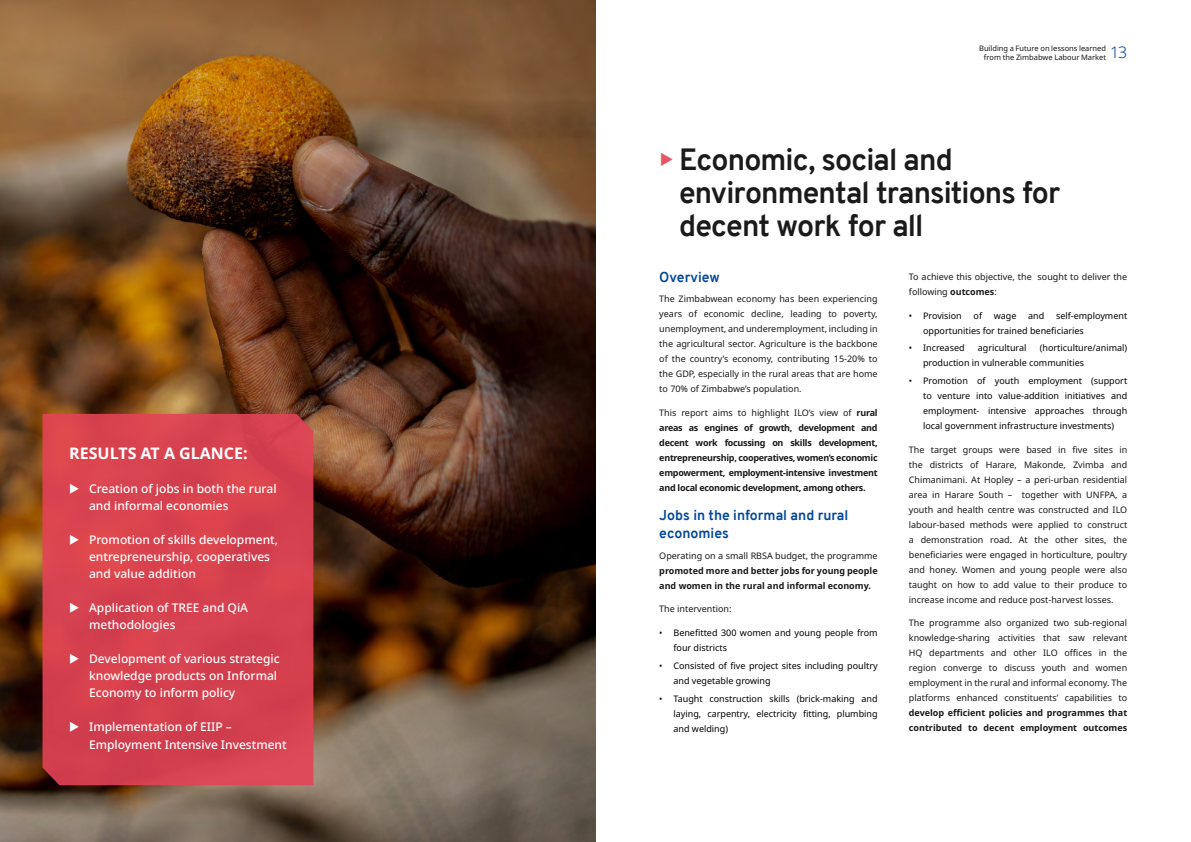
<style>
.page{position:relative;width:1191px;height:842px;background:#fff}
.page>*{position:absolute;margin:0;border:0;box-sizing:border-box;transform-origin:0 0}
.t1{font:700 30px/33px "Overpass";letter-spacing:-.03em;color:#000}
.t2{font:700 16px "Noto Sans";color:#fff}
.t3{font:300 16px "Noto Sans";color:#00489a}
.t4{font:700 14px/18px "Overpass";color:#00489a}
.t5{font:500 12px/17px "Noto Sans";color:#fff}
.t6{font:9px/15px "Noto Sans";color:#181818;text-align:justify}
.t7{font:9px/15px "Noto Sans";color:#000}
.t8{font:700 9px/15px "Noto Sans";color:#181818}
.t9{font:7.5px/9.8px "Noto Sans";color:#181818;text-align:right}
.s1{font-weight:400}
.s2{font-weight:700}
</style>
<div class="page">
<img style="left:0;top:0;width:595px;height:842px">
<svg style="left:43px;top:414px;width:270px;height:371px;background:#d5414e"></svg>
<svg style="left:70px;top:483px;width:9px;height:11px"></svg>
<svg style="left:70px;top:534px;width:9px;height:11px"></svg>
<svg style="left:70px;top:602px;width:9px;height:11px"></svg>
<svg style="left:70px;top:653px;width:9px;height:11px"></svg>
<svg style="left:70px;top:721px;width:9px;height:11px"></svg>
<h2 class="t2" style="left:69px;top:442px;width:180px">RESULTS AT A GLANCE:</h2>
<h3 class="t5" style="left:89px;top:480px;width:189px">Creation of jobs in both the rural and informal economies</h3>
<h3 class="t5" style="left:89px;top:531px;width:190px">Promotion of skills development, entrepreneurship, cooperatives and value addition</h3>
<h3 class="t5" style="left:89px;top:599px;width:160px">Application of TREE and QiA methodologies</h3>
<h3 class="t5" style="left:89px;top:650px;width:192px">Development of various strategic knowledge products on Informal<br>Economy to inform policy</h3>
<h3 class="t5" style="left:89px;top:718px;width:199px;line-height:18px">Implementation of EIIP –<br>Employment Intensive Investment</h3>
<p class="t9" style="left:979px;top:43px;width:128px">Building a Future on lessons learned from the Zimbabwe Labour Market</p>
<h2 class="t3" style="left:1110px;top:41px;width:19px">13</h2>
<h1 class="t1" style="left:679px;top:143px;width:383px">Economic, social and environmental transitions for decent work for all</h1>
<h3 class="t4" style="left:659px;top:268px;width:62px">Overview</h3>
<p class="t6" style="left:659px;top:292px;width:220px">The Zimbabwean economy has been experiencing years of economic decline, leading to poverty, unemployment, and underemployment, including in the agricultural sector. Agriculture is the backbone of the country’s economy, contributing 15-20% to the GDP, especially in the rural areas that are home to 70% of Zimbabwe’s population.</p>
<p class="t8" style="left:659px;top:405px;width:220px;text-align:justify"><span class="s1">This report aims to highlight ILO’s view of</span> rural areas as engines of growth, development and decent work focussing on skills development, entrepreneurship, cooperatives, women’s economic empowerment, employment-intensive investment and local economic development, among others.</p>
<h3 class="t4" style="left:659px;top:506px;width:191px">Jobs in the informal and rural economies</h3>
<p class="t6" style="left:659px;top:548px;width:220px">Operating on a small RBSA budget, the programme</p>
<p class="t8" style="left:659px;top:563px;width:220px">promoted more and better jobs for young people and women in the rural and informal economy.</p>
<p class="t6" style="left:659px;top:602px;width:74px">The intervention:</p>
<p class="t7" style="left:673px;top:625px;width:206px;text-indent:-14px">• Benefitted 300 women and young people from four districts</p>
<p class="t7" style="left:673px;top:658px;width:206px;text-indent:-14px">• Consisted of five project sites including poultry and vegetable growing</p>
<p class="t7" style="left:673px;top:691px;width:206px;text-align:justify;text-indent:-14px">• Taught construction skills (brick-making and laying, carpentry, electricity fitting, plumbing and welding)</p>
<p class="t6" style="left:909px;top:270px;width:220px">To achieve this objective, the sought to deliver the following <span class="s2">outcomes</span>:</p>
<p class="t7" style="left:909px;top:308px;width:54px">• Provision</p>
<p class="t7" style="left:973px;top:308px;width:10px">of</p>
<p class="t7" style="left:993px;top:308px;width:24px">wage</p>
<p class="t7" style="left:1028px;top:308px;width:18px">and</p>
<p class="t7" style="left:923px;top:308px;width:206px;text-indent:133px">self-employment opportunities for trained beneficiaries</p>
<p class="t7" style="left:909px;top:341px;width:57px">• Increased</p>
<p class="t7" style="left:978px;top:341px;width:50px">agricultural</p>
<p class="t7" style="left:923px;top:341px;width:206px;text-indent:117px">(horticulture/animal) production in vulnerable communities</p>
<p class="t7" style="left:923px;top:374px;width:206px;text-align:justify;text-indent:-14px">• Promotion of youth employment (support to venture into value-addition initiatives and employment- intensive approaches through local government infrastructure investments)</p>
<p class="t6" style="left:909px;top:442px;width:220px">The target groups were based in five sites in the districts of Harare, Makonde, Zvimba and Chimanimani. At Hopley – a peri-urban residential area in Harare South – together with UNFPA, a youth and health centre was constructed and ILO labour-based methods were applied to construct a demonstration road. At the other sites, the beneficiaries were engaged in horticulture, poultry and honey. Women and young people were also taught on how to add value to their produce to increase income and reduce post-harvest losses.</p>
<p class="t6" style="left:909px;top:616px;width:220px">The programme also organized two sub-regional knowledge-sharing activities that saw relevant HQ departments and other ILO offices in the region converge to discuss youth and women employment in the rural and informal economy. The platforms enhanced constituents’ capabilities to</p>
<p class="t8" style="left:909px;top:706px;width:220px">develop efficient policies and programmes that contributed to decent employment outcomes</p>
</div>
